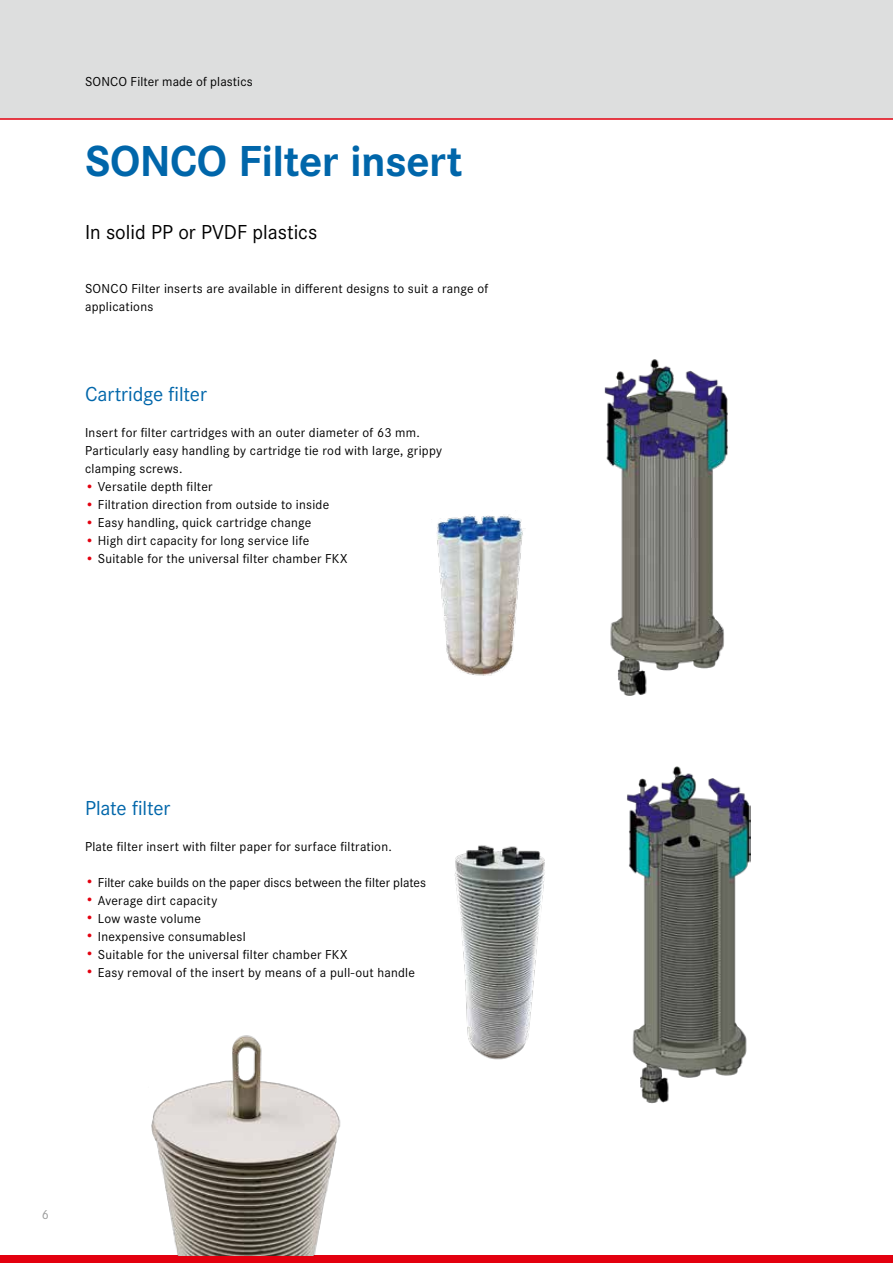
<style>
.page{position:relative;width:893px;height:1263px;background:#fff}
.page>*{position:absolute;margin:0;border:0;box-sizing:border-box;transform-origin:0 0}
.t1{font:700 45px "Corporate S";letter-spacing:-.01em;color:#06a}
.t2{font:21px "Corporate S";letter-spacing:-.005em;color:#06a}
.t3{font:21px "Corporate S";color:#000}
.t4{font:13.5px/18px "Corporate S";letter-spacing:.02em;color:#000}
.t5{font:13.5px "Corporate S";color:#000}
.t6{font:13.5px "Corporate S";color:#9c9d9d}
.s1{color:#e3000f}
</style>
<div class="page">
<div style="left:0;top:0;width:893px;height:119px;background:#dddede"></div>
<div style="left:0;top:1255px;width:893px;height:8px;background:#e3000f"></div>
<hr style="left:0;top:118px;width:893px;height:2px;background:#e3000f">
<img style="left:627px;top:766px;width:123px;height:338px">
<img style="left:454px;top:845px;width:91px;height:215px">
<img style="left:151px;top:1035px;width:190px;height:220px">
<img style="left:437px;top:514px;width:87px;height:162px">
<img style="left:604px;top:359px;width:124px;height:337px">
<p class="t4" style="left:85px;top:73px;width:169px">SONCO Filter made of plastics</p>
<h1 class="t1" style="left:85px;top:135px;width:379px">SONCO Filter insert</h1>
<h2 class="t3" style="left:85px;top:220px;width:234px">In solid PP or PVDF plastics</h2>
<p class="t4" style="left:85px;top:279px;width:405px">SONCO Filter inserts are available in different designs to suit a range of applications</p>
<h2 class="t2" style="left:85px;top:382px;width:123px">Cartridge filter</h2>
<p class="t4" style="left:85px;top:423px;width:358px">Insert for filter cartridges with an outer diameter of 63 mm.<br>Particularly easy handling by cartridge tie rod with large, grippy clamping screws.</p>
<p class="t4" style="left:85px;top:477px;width:129px"><span class="s1">•</span> Versatile depth filter</p>
<p class="t4" style="left:85px;top:495px;width:246px"><span class="s1">•</span> Filtration direction from outside to inside</p>
<p class="t4" style="left:85px;top:513px;width:228px"><span class="s1">•</span> Easy handling, quick cartridge change</p>
<p class="t4" style="left:85px;top:531px;width:226px"><span class="s1">•</span> High dirt capacity for long service life</p>
<p class="t4" style="left:85px;top:549px;width:264px"><span class="s1">•</span> Suitable for the universal filter chamber FKX</p>
<h2 class="t2" style="left:85px;top:796px;width:87px">Plate filter</h2>
<p class="t4" style="left:85px;top:837px;width:308px">Plate filter insert with filter paper for surface filtration.</p>
<p class="t5" style="left:85px;top:874px;width:342px"><span class="s1">•</span> Filter cake builds on the paper discs between the filter plates</p>
<p class="t4" style="left:85px;top:891px;width:134px"><span class="s1">•</span> Average dirt capacity</p>
<p class="t4" style="left:85px;top:909px;width:117px"><span class="s1">•</span> Low waste volume</p>
<p class="t4" style="left:85px;top:927px;width:162px"><span class="s1">•</span> Inexpensive consumablesl</p>
<p class="t4" style="left:85px;top:945px;width:264px"><span class="s1">•</span> Suitable for the universal filter chamber FKX</p>
<p class="t4" style="left:85px;top:963px;width:331px"><span class="s1">•</span> Easy removal of the insert by means of a pull-out handle</p>
<p class="t6" style="left:42px;top:1206px;width:9px">6</p>
</div>
